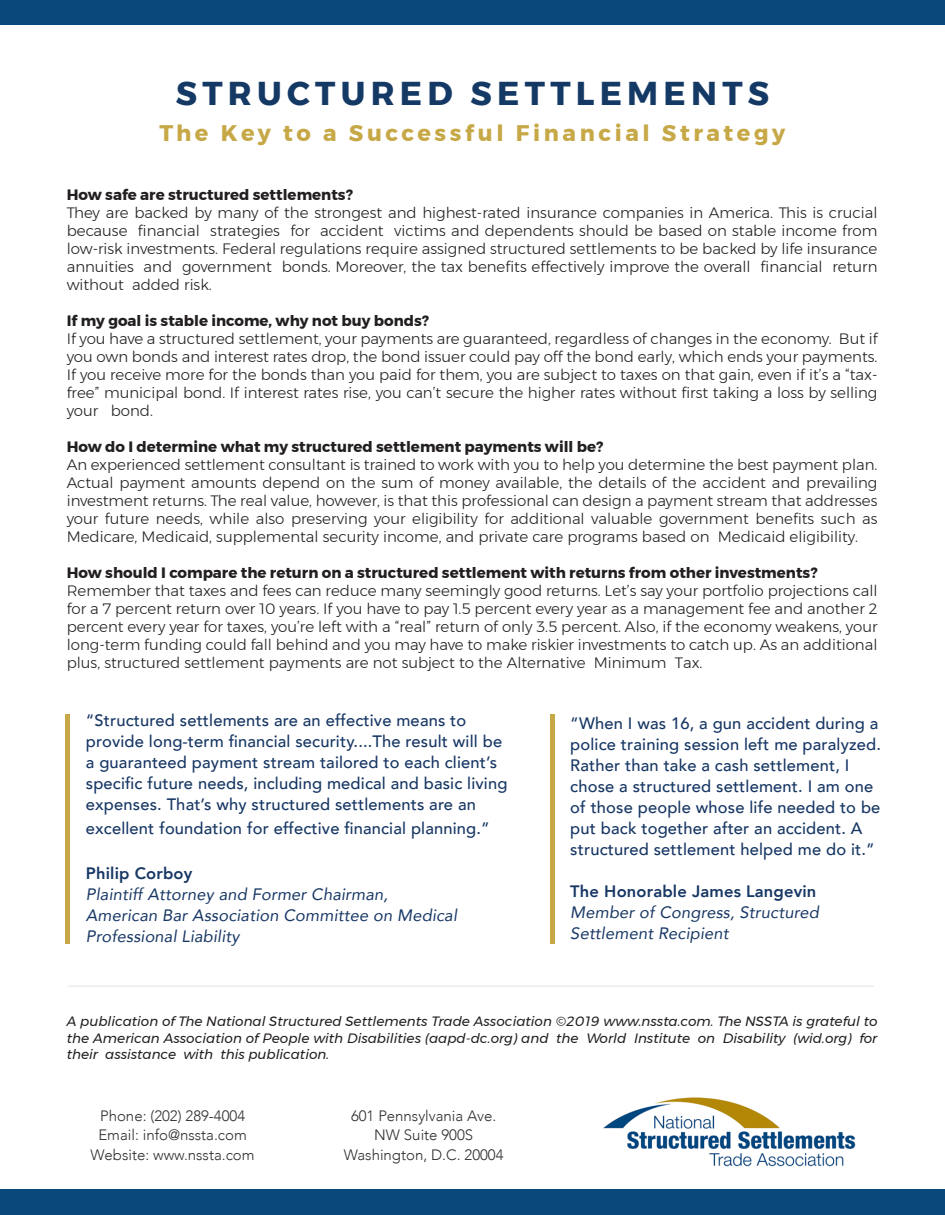
<style>
.page{position:relative;width:945px;height:1215px;background:#fff}
.page>*{position:absolute;margin:0;border:0;box-sizing:border-box;transform-origin:0 0}
.t1{font:700 33px "Montserrat";letter-spacing:.16em;color:#153965}
.t2{font:700 22.5px "Montserrat";letter-spacing:.16em;color:#c7a847}
.t3{font:500 16.5px/21px "Avenir";letter-spacing:.01em;color:#173764}
.t4{font:italic 16.5px/21px "Avenir";letter-spacing:.01em;color:#173764}
.t5{font:800 16.5px "Avenir";letter-spacing:.01em;color:#173764}
.t6{font:300 15px/18px "Montserrat";color:#231f20;text-align:justify}
.t7{font:700 15px "Montserrat";color:#231f20}
.t8{font:300 15px "Avenir";color:#312f30}
.t9{font:italic 13.5px/16.5px "Montserrat";color:#231f20;text-align:justify}
</style>
<div class="page">
<div style="left:0;top:1190px;width:945px;height:25px;background:#0a477a"></div>
<div style="left:65px;top:714px;width:5px;height:229px;background:#c7a847"></div>
<hr style="left:550px;top:714px;width:4px;height:229px;background:#c7a847">
<hr style="left:68px;top:986px;width:806px;height:1px;background:#e1e2e4">
<img style="left:603px;top:1097px;width:253px;height:70px">
<div style="left:0;top:0;width:945px;height:25px;background:#0a477a"></div>
<p class="t1" style="left:176px;top:67px;width:595px">STRUCTURED SETTLEMENTS</p>
<p class="t2" style="left:160px;top:115px;width:627px">The Key to a Successful Financial Strategy</p>
<p class="t7" style="left:67px;top:182px;width:288px">How safe are structured settlements?</p>
<p class="t6" style="left:67px;top:203px;width:812px">They are backed by many of the strongest and highest-rated insurance companies in America. This is crucial because financial strategies for accident victims and dependents should be based on stable income from low-risk investments. Federal regulations require assigned structured settlements to be backed by life insurance annuities and government bonds. Moreover, the tax benefits effectively improve the overall financial return without added risk.</p>
<p class="t7" style="left:67px;top:308px;width:364px">If my goal is stable income, why not buy bonds?</p>
<p class="t6" style="left:67px;top:329px;width:812px">If you have a structured settlement, your payments are guaranteed, regardless of changes in the economy. But if you own bonds and interest rates drop, the bond issuer could pay off the bond early, which ends your payments.<br>If you receive more for the bonds than you paid for them, you are subject to taxes on that gain, even if it’s a “tax&shy;free” municipal bond. If interest rates rise, you can’t secure the higher rates without first taking a loss by selling your bond.</p>
<p class="t7" style="left:67px;top:434px;width:538px">How do I determine what my structured settlement payments will be?</p>
<p class="t6" style="left:67px;top:455px;width:812px">An experienced settlement consultant is trained to work with you to help you determine the best payment plan.<br>Actual payment amounts depend on the sum of money available, the details of the accident and prevailing investment returns. The real value, however, is that this professional can design a payment stream that addresses your future needs, while also preserving your eligibility for additional valuable government benefits such as Medicare, Medicaid, supplemental security income, and private care programs based on Medicaid eligibility.</p>
<p class="t7" style="left:67px;top:560px;width:752px">How should I compare the return on a structured settlement with returns from other investments?</p>
<p class="t6" style="left:67px;top:581px;width:812px">Remember that taxes and fees can reduce many seemingly good returns. Let’s say your portfolio projections call for a 7 percent return over 10 years. If you have to pay 1.5 percent every year as a management fee and another 2 percent every year for taxes, you’re left with a “real” return of only 3.5 percent. Also, if the economy weakens, your long-term funding could fall behind and you may have to make riskier investments to catch up. As an additional plus, structured settlement payments are not subject to the Alternative Minimum Tax.</p>
<p class="t3" style="left:86px;top:709px;width:423px">“Structured settlements are an effective means to provide long-term financial security....The result will be a guaranteed payment stream tailored to each client’s specific future needs, including medical and basic living expenses. That’s why structured settlements are an</p>
<p class="t3" style="left:86px;top:817px;width:405px">excellent foundation for effective financial planning.”</p>
<p class="t5" style="left:86px;top:860px;width:108px">Philip Corboy</p>
<p class="t4" style="left:86px;top:884px;width:304px">Plaintiff Attorney and Former Chairman,</p>
<p class="t4" style="left:86px;top:905px;width:373px">American Bar Association Committee on Medical<br>Professional Liability</p>
<p class="t3" style="left:570px;top:712px;width:312px">“When I was 16, a gun accident during a police training session left me paralyzed.<br>Rather than take a cash settlement, I chose a structured settlement. I am one of those people whose life needed to be put back together after an accident. A structured settlement helped me do it.”</p>
<p class="t5" style="left:570px;top:878px;width:248px">The Honorable James Langevin</p>
<p class="t4" style="left:570px;top:902px;width:250px">Member of Congress, Structured<br>Settlement Recipient</p>
<p class="t9" style="left:67px;top:1013px;width:812px">A publication of The National Structured Settlements Trade Association ©2019 www.nssta.com. The NSSTA is grateful to the American Association of People with Disabilities (aapd-dc.org) and the World Institute on Disability (wid.org) for their assistance with this publication.</p>
<p class="t8" style="left:100px;top:1106px;width:147px">Phone: (202) 289-4004</p>
<p class="t8" style="left:98px;top:1126px;width:150px">Email: info@nssta.com</p>
<p class="t8" style="left:91px;top:1145px;width:165px">Website: www.nssta.com</p>
<p class="t8" style="left:351px;top:1106px;width:147px">601 Pennsylvania Ave.</p>
<p class="t8" style="left:374px;top:1126px;width:100px">NW Suite 900S</p>
<p class="t8" style="left:344px;top:1145px;width:161px">Washington, D.C. 20004</p>
</div>
